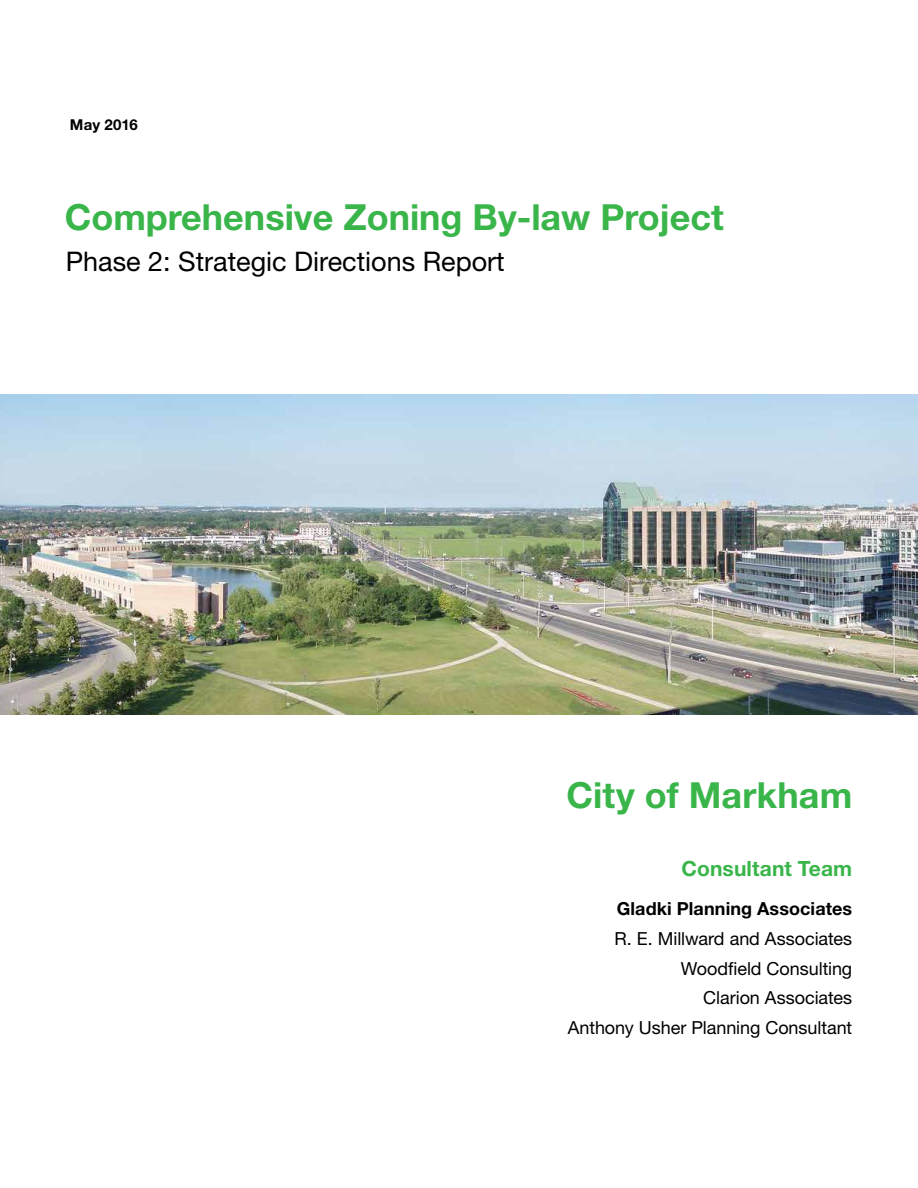
<style>
.page{position:relative;width:918px;height:1188px;background:#fff}
.page>*{position:absolute;margin:0;border:0;box-sizing:border-box;transform-origin:0 0}
.t1{font:700 36px "Helvetica Neue LT Std";color:#39b54a}
.t2{font:27px "Helvetica Neue LT Std";color:#000}
.t3{font:700 21px "Helvetica Neue LT Std";letter-spacing:.005em;color:#39b54a}
.t4{font:18px/29.7px "Helvetica Neue LT Std";letter-spacing:-.005em;color:#000;text-align:right}
.t5{font:700 18px "Helvetica Neue LT Std";letter-spacing:.005em;color:#000}
.t6{font:700 15px "Helvetica Neue LT Std";letter-spacing:.005em;color:#000}
</style>
<div class="page">
<img style="left:0;top:395px;width:917px;height:319px">
<p class="t6" style="left:70px;top:115px;width:69px">May 2016</p>
<h1 class="t1" style="left:65px;top:195px;width:661px">Comprehensive Zoning By-law Project</h1>
<h2 class="t2" style="left:66px;top:245px;width:441px">Phase 2: Strategic Directions Report</h2>
<h1 class="t1" style="left:566px;top:773px;width:287px">City of Markham</h1>
<p class="t3" style="left:682px;top:856px;width:172px">Consultant Team</p>
<p class="t5" style="left:617px;top:897px;width:237px">Gladki Planning Associates</p>
<p class="t4" style="left:568px;top:923px;width:286px">R. E. Millward and Associates<br>Woodfield Consulting<br>Clarion Associates<br>Anthony Usher Planning Consultant</p>
</div>
